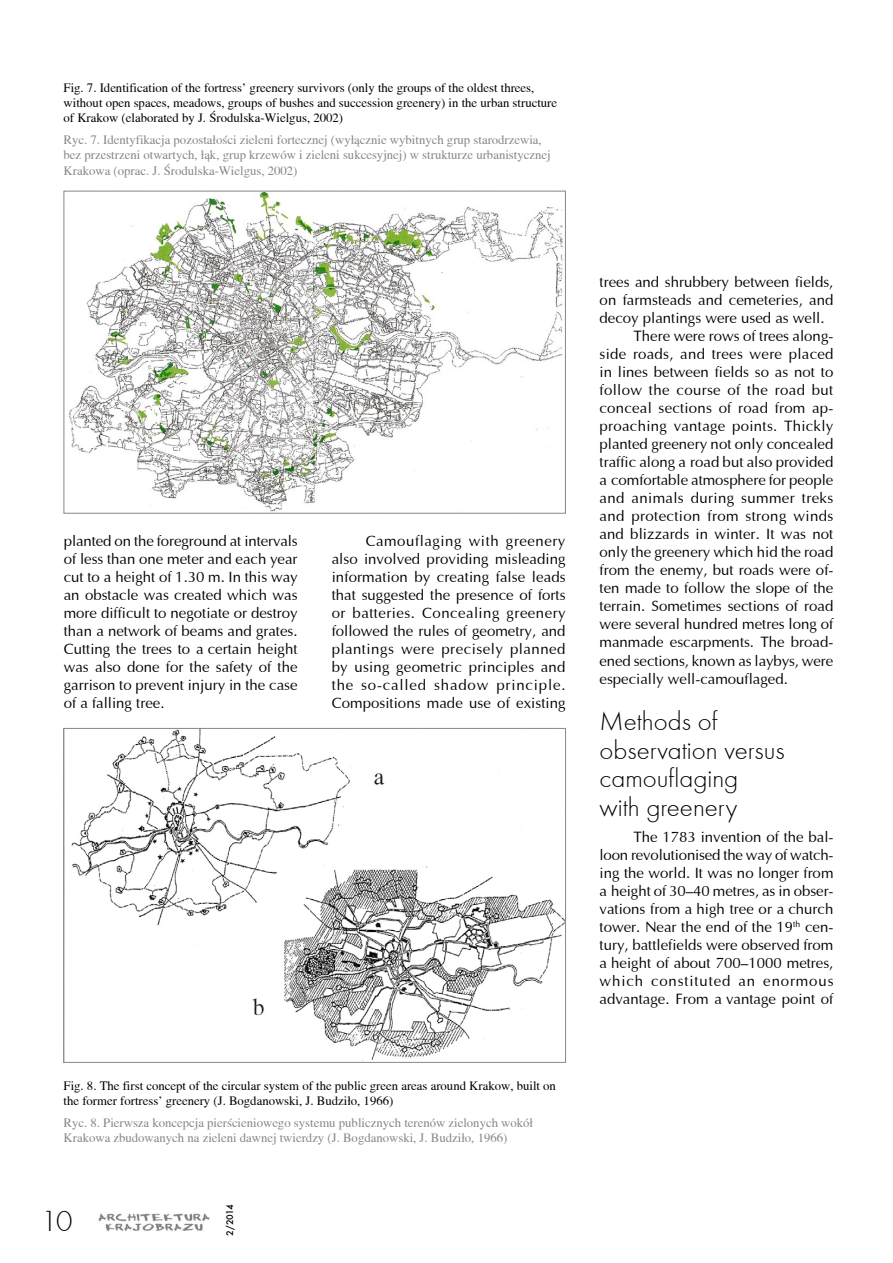
<style>
.page{position:relative;width:893px;height:1263px;background:#fff}
.page>*{position:absolute;margin:0;border:0;box-sizing:border-box;transform-origin:0 0}
.t1{font:30px "Futura TEE Ligh";color:#000}
.t2{font:27px/28.5px "Futura TEE Ligh";color:#000}
.t3{font:15px/18px "Ottawa";color:#000;text-align:justify}
.t4{font:15px "Ottawa";letter-spacing:.02em;color:#000}
.t5{font:15px "Ottawa";letter-spacing:.025em;color:#000}
.t6{font:12.75px/15.3px "Toronto";color:#878787}
.t7{font:12.75px/15.3px "Toronto";color:#000}
.t8{font:500 10.05px "Futura TEE";color:#000}
</style>
<div class="page">
<img style="left:98px;top:1213px;width:111px;height:18px">
<img style="left:69px;top:193px;width:494px;height:318px">
<div style="left:64px;top:191px;width:502px;height:322px;border:1px solid #878787"></div>
<img style="left:71px;top:730px;width:493px;height:330px">
<p class="t7" style="left:64px;top:80px;width:495px">Fig. 7. Identification of the fortress’ greenery survivors (only the groups of the oldest threes, without open spaces, meadows, groups of bushes and succession greenery) in the urban structure of Krakow (elaborated by J. Środulska-Wielgus, 2002)</p>
<p class="t6" style="left:64px;top:132px;width:488px">Ryc. 7. Identyfikacja pozostałości zieleni fortecznej (wyłącznie wybitnych grup starodrzewia, bez przestrzeni otwartych, łąk, grup krzewów i zieleni sukcesyjnej) w strukturze urbanistycznej<br>Krakowa (oprac. J. Środulska-Wielgus, 2002)</p>
<p class="t3" style="left:64px;top:532px;width:236px">planted on the foreground at intervals of less than one meter and each year cut to a height of 1.30 m. In this way an obstacle was created which was more difficult to negotiate or destroy than a network of beams and grates.<br>Cutting the trees to a certain height was also done for the safety of the garrison to prevent injury in the case of a falling tree.</p>
<p class="t3" style="left:332px;top:532px;width:235px;text-indent:34px">Camouflaging with greenery also involved providing misleading information by creating false leads that suggested the presence of forts or batteries. Concealing greenery followed the rules of geometry, and plantings were precisely planned by using geometric principles and the so-called shadow principle.<br>Compositions made use of existing</p>
<p class="t7" style="left:64px;top:1078px;width:494px">Fig. 8. The first concept of the circular system of the public green areas around Krakow, built on the former fortress’ greenery (J. Bogdanowski, J. Budziło, 1966)</p>
<p class="t6" style="left:64px;top:1115px;width:471px">Ryc. 8. Pierwsza koncepcja pierścieniowego systemu publicznych terenów zielonych wokół<br>Krakowa zbudowanych na zieleni dawnej twierdzy (J. Bogdanowski, J. Budziło, 1966)</p>
<h1 class="t1" style="left:41px;top:1204px;width:33px">10</h1>
<p class="t8" style="left:224px;top:1236px;width:33px;rotate:-90deg">2/2014</p>
<p class="t3" style="left:600px;top:273px;width:235px">trees and shrubbery between fields,</p>
<p class="t3" style="left:600px;top:291px;width:235px">on farmsteads and cemeteries, and</p>
<p class="t3" style="left:600px;top:309px;width:226px">decoy plantings were used as well.</p>
<p class="t3" style="left:634px;top:327px;width:201px">There were rows of trees along-</p>
<p class="t4" style="left:600px;top:345px;width:235px">side roads, and trees were placed</p>
<p class="t3" style="left:600px;top:363px;width:235px">in lines between fields so as not to</p>
<p class="t4" style="left:600px;top:381px;width:235px">follow the course of the road but</p>
<p class="t3" style="left:600px;top:399px;width:235px">conceal sections of road from ap-</p>
<p class="t4" style="left:600px;top:417px;width:235px">proaching vantage points. Thickly</p>
<p class="t3" style="left:600px;top:435px;width:235px">planted greenery not only concealed</p>
<p class="t3" style="left:600px;top:453px;width:235px">traffic along a road but also provided</p>
<p class="t3" style="left:600px;top:471px;width:235px">a comfortable atmosphere for people</p>
<p class="t5" style="left:600px;top:489px;width:235px">and animals during summer treks</p>
<p class="t5" style="left:600px;top:507px;width:235px">and protection from strong winds</p>
<p class="t3" style="left:600px;top:525px;width:235px">and blizzards in winter. It was not</p>
<p class="t3" style="left:600px;top:543px;width:235px">only the greenery which hid the road</p>
<p class="t3" style="left:600px;top:561px;width:235px">from the enemy, but roads were of-</p>
<p class="t3" style="left:600px;top:579px;width:235px">ten made to follow the slope of the</p>
<p class="t3" style="left:600px;top:597px;width:235px">terrain. Sometimes sections of road</p>
<p class="t3" style="left:600px;top:615px;width:235px">were several hundred metres long of</p>
<p class="t3" style="left:600px;top:633px;width:235px">manmade escarpments. The broad-</p>
<p class="t3" style="left:600px;top:651px;width:235px">ened sections, known as laybys, were</p>
<p class="t3" style="left:600px;top:669px;width:190px">especially well-camouflaged.</p>
<h2 class="t2" style="left:600px;top:707px;width:187px">Methods of observation versus camouflaging with greenery</h2>
<p class="t3" style="left:600px;top:828px;width:236px;text-indent:34px">The 1783 invention of the bal&shy;loon revolutionised the way of watch&shy;ing the world. It was no longer from a height of 30–40 metres, as in obser&shy;vations from a high tree or a church tower. Near the end of the 19<sup>th</sup> cen&shy;tury, battlefields were observed from a height of about 700–1000 metres, which constituted an enormous advantage. From a vantage point of</p>
</div>
